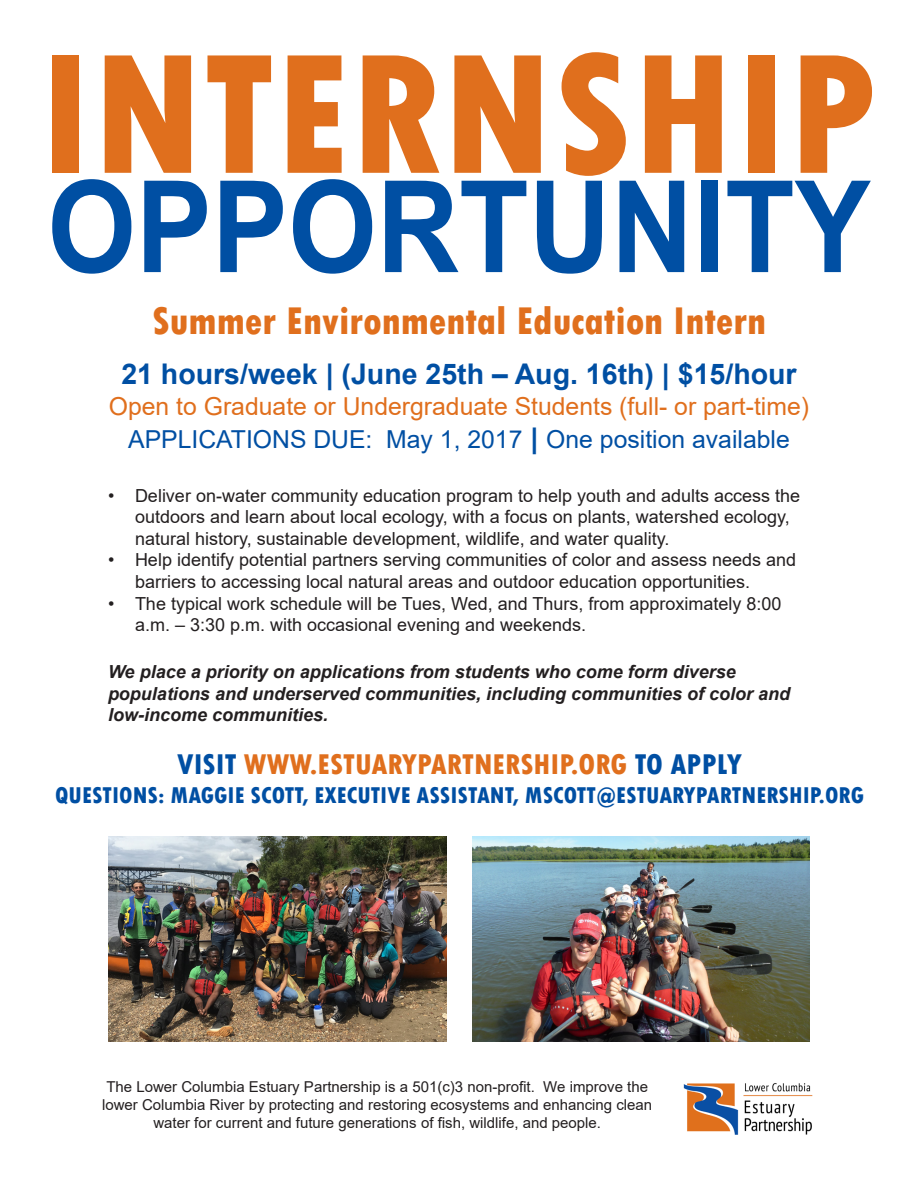
<style>
.page{position:relative;width:918px;height:1188px;background:#fff}
.page>*{position:absolute;margin:0;border:0;box-sizing:border-box;transform-origin:0 0}
.t1{font:800 condensed 180px "Tw Cen";color:#e06f1d}
.t2{font:700 127.65px "Arial";color:#004fa3;scale:.89 1}
.t3{font:800 condensed 40.5px "Tw Cen";color:#e06f1d}
.t4{font:800 condensed 30px "Tw Cen";color:#e06f1d}
.t5{font:700 28.5px "Arial";color:#004fa3}
.t6{font:24.75px "Arial";color:#e06f1d}
.t7{font:24.75px "Arial";color:#004fa3}
.t8{font:800 condensed 24px "Tw Cen";color:#004fa3}
.t9{font:18px/21.6px "Arial";color:#231f20}
.t10{font:italic 700 18px/21.6px "Arial";color:#231f20}
.t11{font:15px/18px "Arial";color:#231f20;text-align:center}
.s1{font-weight:700;font-size:28.5px}
.s2{color:#004fa3}
</style>
<div class="page">
<img style="left:108px;top:837px;width:338px;height:205px">
<img style="left:472px;top:837px;width:338px;height:205px">
<img style="left:683px;top:1083px;width:130px;height:52px">
<p class="t1" style="left:38px;top:8px;width:843px">INTERNSHIP</p>
<p class="t2" style="left:47px;top:137px;width:927px">OPPORTUNITY</p>
<p class="t3" style="left:152px;top:297px;width:616px">Summer Environmental Education Intern</p>
<p class="t5" style="left:121px;top:354px;width:677px">21 hours/week | (June 25th – Aug. 16th) | $15/hour</p>
<p class="t6" style="left:109px;top:389px;width:702px">Open to Graduate or Undergraduate Students (full- or part-time)</p>
<p class="t7" style="left:128px;top:422px;width:663px">APPLICATIONS DUE: May 1, 2017 <span class="s1">|</span> One position available</p>
<p class="t9" style="left:135px;top:484px;width:667px;text-indent:-27px">• Deliver on-water community education program to help youth and adults access the outdoors and learn about local ecology, with a focus on plants, watershed ecology, natural history, sustainable development, wildlife, and water quality.</p>
<p class="t9" style="left:135px;top:549px;width:663px;text-indent:-27px">• Help identify potential partners serving communities of color and assess needs and barriers to accessing local natural areas and outdoor education opportunities.</p>
<p class="t9" style="left:135px;top:592px;width:648px;text-indent:-27px">• The typical work schedule will be Tues, Wed, and Thurs, from approximately 8:00 a.m. – 3:30 p.m. with occasional evening and weekends.</p>
<p class="t10" style="left:108px;top:662px;width:684px">We place a priority on applications from students who come form diverse populations and underserved communities, including communities of color and low-income communities.</p>
<p class="t4" style="left:177px;top:747px;width:566px"><span class="s2">VISIT</span> WWW.ESTUARYPARTNERSHIP.ORG <span class="s2">TO APPLY</span></p>
<p class="t8" style="left:55px;top:781px;width:810px">QUESTIONS: MAGGIE SCOTT, EXECUTIVE ASSISTANT, MSCOTT@ESTUARYPARTNERSHIP.ORG</p>
<p class="t11" style="left:102px;top:1078px;width:552px">The Lower Columbia Estuary Partnership is a 501(c)3 non-profit. We improve the lower Columbia River by protecting and restoring ecosystems and enhancing clean water for current and future generations of fish, wildlife, and people.</p>
</div>
